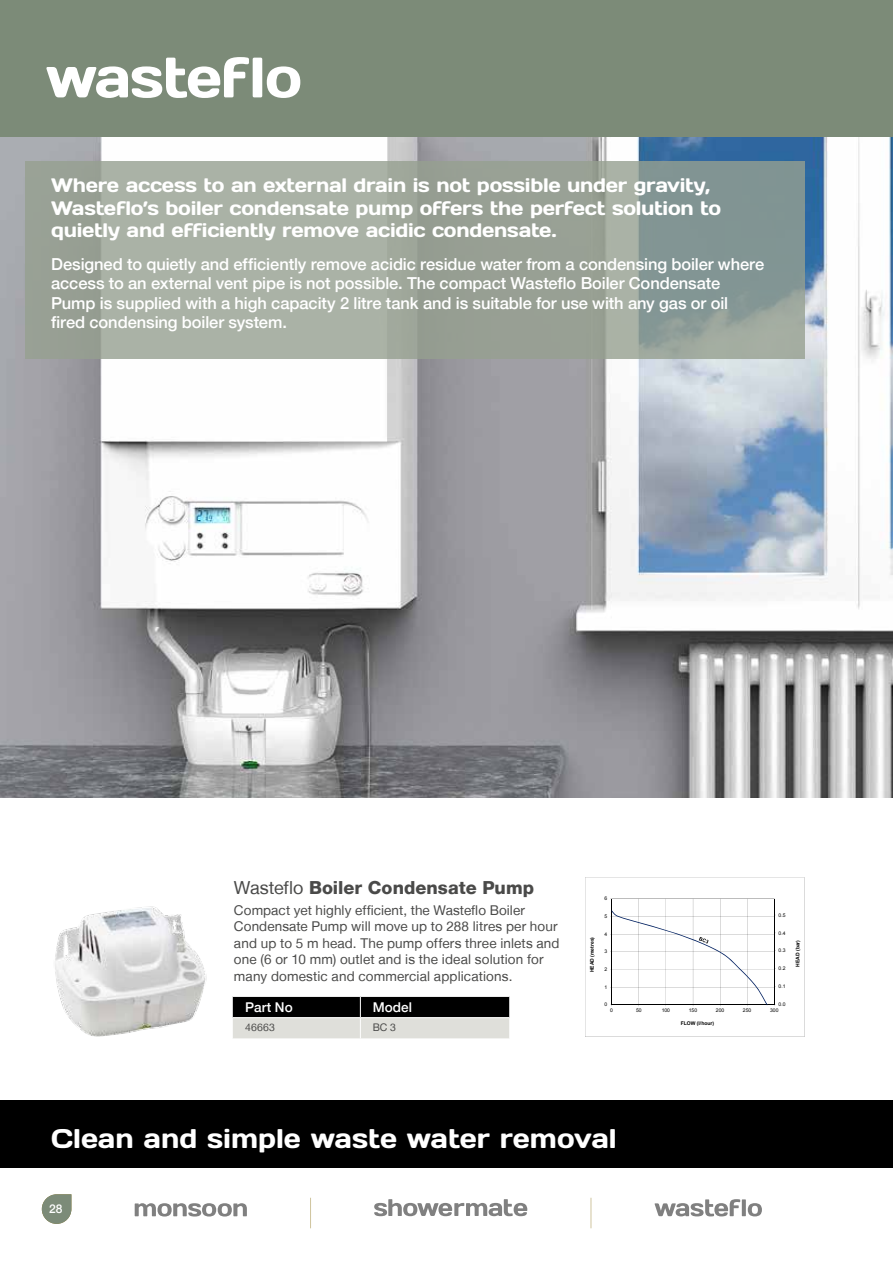
<style>
.page{position:relative;width:893px;height:1263px;background:#fff}
.page>*{position:absolute;margin:0;border:0;box-sizing:border-box;transform-origin:0 0}
.t1{font:27px "Days";color:#fff}
.t2{font:19.5px/22.5px "Days";letter-spacing:-.015em;color:#fff}
.t3{font:800 18px "Helvetica Neue LT";color:#4a4a49}
.t4{font:500 16.5px/19.5px "Helvetica Neue LT";letter-spacing:-.005em;color:#fff}
.t5{font:13.5px/16.5px "Helvetica Neue LT";letter-spacing:.01em;color:#4a4a49}
.t6{font:500 13.5px "Helvetica Neue LT";letter-spacing:.005em;color:#fff}
.t7{font:500 12px "Helvetica Neue LT";color:#fff}
.t8{font:10.5px "Helvetica Neue LT";letter-spacing:.015em;color:#4a4a49}
.t9{font:4.95px "Arial";color:#000}
.t10{font:700 4.95px "Arial";color:#000}
.s1{font-weight:400}
</style>
<div class="page">
<hr style="left:310px;top:1198px;width:1px;height:30px;background:#9f883b">
<hr style="left:591px;top:1198px;width:1px;height:30px;background:#9f883b">
<svg style="left:135px;top:1203px;width:112px;height:13px"></svg>
<svg style="left:374px;top:1199px;width:153px;height:17px"></svg>
<svg style="left:655px;top:1199px;width:107px;height:17px"></svg>
<img style="left:0;top:136px;width:893px;height:661px">
<svg style="left:42px;top:1194px;width:29px;height:30px"></svg>
<div style="left:0;top:1100px;width:893px;height:68px;background:#000"></div>
<svg style="left:25px;top:161px;width:780px;height:198px;background:#9ba59b"></svg>
<img style="left:55px;top:906px;width:152px;height:131px">
<svg style="left:585px;top:877px;width:220px;height:160px"></svg>
<svg style="left:233px;top:996px;width:276px;height:42px;background:#757573"></svg>
<div style="left:0;top:0;width:893px;height:136px;background:#7c8b78"></div>
<svg style="left:46px;top:57px;width:254px;height:41px"></svg>
<p class="t2" style="left:51px;top:173px;width:671px">Where access to an external drain is not possible under gravity,<br>Wasteflo’s boiler condensate pump offers the perfect solution to quietly and efficiently remove acidic condensate.</p>
<p class="t4" style="left:51px;top:254px;width:714px">Designed to quietly and efficiently remove acidic residue water from a condensing boiler where access to an external vent pipe is not possible. The compact Wasteflo Boiler Condensate Pump is supplied with a high capacity 2 litre tank and is suitable for use with any gas or oil fired condensing boiler system.</p>
<p class="t3" style="left:234px;top:877px;width:302px"><span class="s1">Wasteflo</span> Boiler Condensate Pump</p>
<p class="t5" style="left:234px;top:902px;width:327px">Compact yet highly efficient, the Wasteflo Boiler Condensate Pump will move up to 288 litres per hour and up to 5 m head. The pump offers three inlets and one (6 or 10 mm) outlet and is the ideal solution for many domestic and commercial applications.</p>
<p class="t6" style="left:245px;top:999px;width:49px">Part No</p>
<p class="t6" style="left:373px;top:999px;width:41px">Model</p>
<p class="t8" style="left:245px;top:1021px;width:31px">46663</p>
<p class="t8" style="left:373px;top:1021px;width:25px">BC 3</p>
<p class="t10" style="left:589px;top:972px;width:37px;rotate:-90deg">HEAD (metres)</p>
<p class="t9" style="left:605px;top:895px;width:4px">6</p>
<p class="t9" style="left:605px;top:913px;width:4px">5</p>
<p class="t9" style="left:779px;top:912px;width:8px">0.5</p>
<p class="t9" style="left:605px;top:931px;width:4px">4</p>
<p class="t9" style="left:779px;top:929px;width:8px">0.4</p>
<p class="t9" style="left:605px;top:948px;width:4px">3</p>
<p class="t9" style="left:779px;top:947px;width:8px">0.3</p>
<p class="t9" style="left:605px;top:966px;width:4px">2</p>
<p class="t9" style="left:779px;top:965px;width:8px">0.2</p>
<p class="t9" style="left:605px;top:984px;width:4px">1</p>
<p class="t9" style="left:779px;top:983px;width:8px">0.1</p>
<p class="t9" style="left:605px;top:1001px;width:4px">0</p>
<p class="t9" style="left:779px;top:1001px;width:8px">0.0</p>
<p class="t9" style="left:610px;top:1007px;width:4px">0</p>
<p class="t9" style="left:636px;top:1007px;width:7px">50</p>
<p class="t9" style="left:662px;top:1007px;width:10px">100</p>
<p class="t9" style="left:689px;top:1007px;width:10px">150</p>
<p class="t9" style="left:716px;top:1007px;width:10px">200</p>
<p class="t9" style="left:743px;top:1007px;width:10px">250</p>
<p class="t9" style="left:770px;top:1007px;width:10px">300</p>
<p class="t10" style="left:681px;top:1020px;width:35px">FLOW (l/hour)</p>
<p class="t10" style="left:794px;top:967px;width:28px;rotate:-90deg">HEAD (bar)</p>
<h1 class="t1" style="left:51px;top:1121px;width:567px">Clean and simple waste water removal</h1>
<p class="t7" style="left:49px;top:1201px;width:15px">28</p>
</div>
